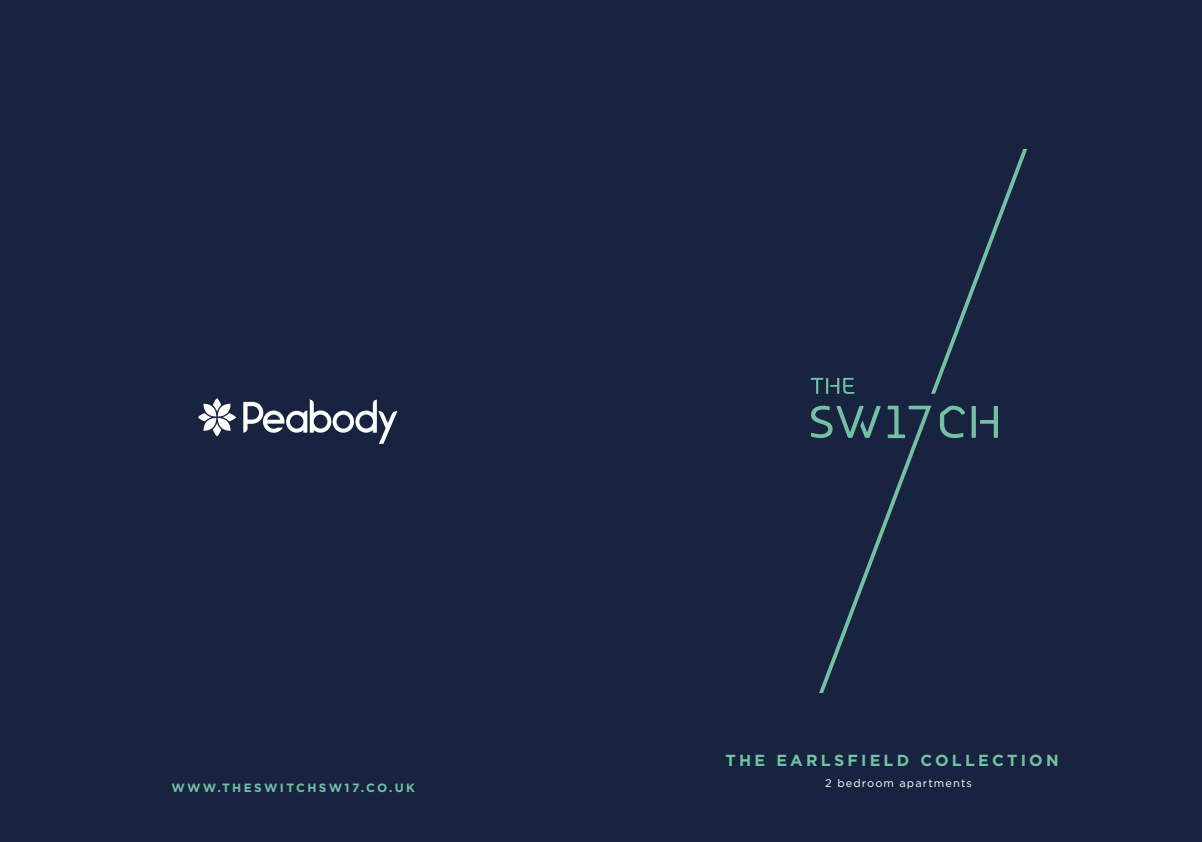
<style>
.page{position:relative;width:1202px;height:842px;background:#fff}
.page>*{position:absolute;margin:0;border:0;box-sizing:border-box;transform-origin:0 0}
.t1{font:700 16px "Gotham";letter-spacing:.2em;color:#72c1a5}
.t2{font:700 12px "Gotham";letter-spacing:.2em;color:#72c1a5}
.t3{font:11px "Gotham";letter-spacing:.1em;color:#fff}
</style>
<div class="page">
<div style="left:587px;top:0;width:615px;height:842px;background:#18243f"></div>
<div style="left:0;top:0;width:604px;height:842px;background:#18243f"></div>
<svg style="left:811px;top:378px;width:43px;height:16px"></svg>
<svg style="left:972px;top:406px;width:4px;height:32px"></svg>
<svg style="left:980px;top:406px;width:18px;height:32px"></svg>
<svg style="left:940px;top:406px;width:25px;height:32px"></svg>
<svg style="left:811px;top:406px;width:120px;height:287px"></svg>
<svg style="left:931px;top:149px;width:97px;height:245px"></svg>
<svg style="left:243px;top:400px;width:154px;height:44px"></svg>
<svg style="left:198px;top:398px;width:38px;height:38px"></svg>
<p class="t2" style="left:171px;top:780px;width:245px">WWW.THESWITCHSW17.CO.UK</p>
<h1 class="t1" style="left:725px;top:750px;width:335px">THE EARLSFIELD COLLECTION</h1>
<p class="t3" style="left:825px;top:776px;width:148px">2 bedroom apartments</p>
</div>
